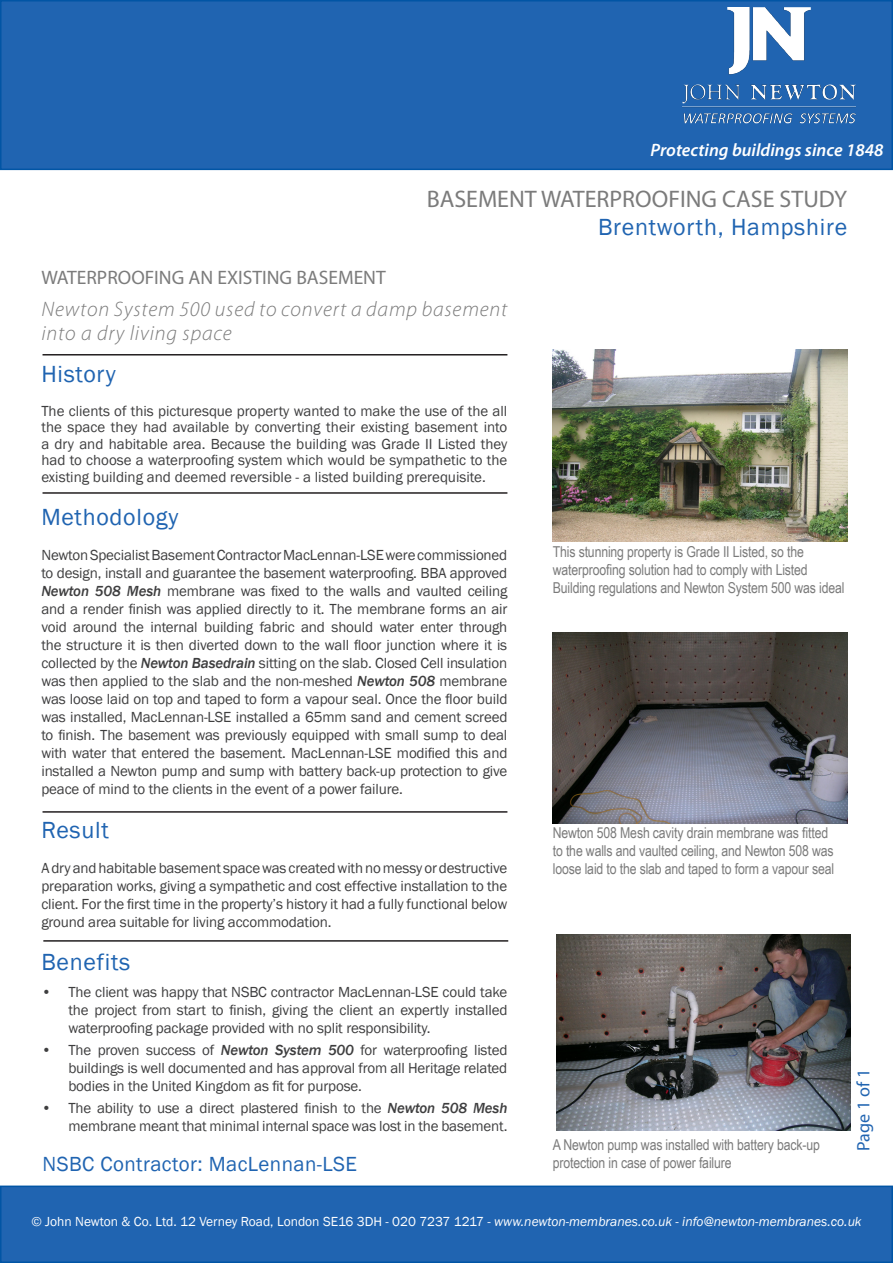
<style>
.page{position:relative;width:893px;height:1263px;background:#fff}
.page>*{position:absolute;margin:0;border:0;box-sizing:border-box;transform-origin:0 0}
.t1{font:24px/28.8px "Myriad Pro";color:#7b7b7b;text-align:right}
.t2{font:24px "Franklin Gothic";letter-spacing:.03em;color:#2064b1}
.t3{font:italic 300 21px/24px "Myriad Pro";letter-spacing:.04em;color:#7b7b7b}
.t4{font:21px "Franklin Gothic";letter-spacing:.02em;color:#2064b1}
.t5{font:19.5px "Myriad Pro";color:#7b7b7b}
.t6{font:italic 600 18px "Myriad Pro";color:#fff}
.t7{font:18px "Myriad Pro";color:#2064b1}
.t8{font:15px/18px "Franklin Gothic";letter-spacing:-.01em;color:#3e3e3f;text-align:justify}
.t9{font:15px/18px "Arial Narrow";letter-spacing:-.01em;color:#7b7b7b}
.t10{font:13.5px "Franklin Gothic";color:#fff}
.ISSUE{font:condensed 12px "Myriad Pro";letter-spacing:.17em;color:#fff;scale:1.1 1}
.s1{font-family:"Franklin Gothic";color:#2064b1}
.s2{font-weight:500;font-style:italic}
.s3{font-style:italic}
</style>
<div class="page">
<div style="left:1px;top:1px;width:891px;height:168px;background:#2064b1"></div>
<div style="left:0;top:0;width:893px;height:170px;border:2px solid #0155a5"></div>
<div style="left:1px;top:1186px;width:891px;height:76px;background:#2064b1"></div>
<div style="left:0;top:1185px;width:893px;height:78px;border:2px solid #0155a5"></div>
<img style="left:553px;top:632px;width:294px;height:191px">
<hr style="left:43px;top:354px;width:464px;height:1px;background:#231f20">
<hr style="left:43px;top:811px;width:464px;height:2px;background:#231f20">
<hr style="left:43px;top:492px;width:464px;height:2px;background:#231f20">
<img style="left:553px;top:350px;width:294px;height:191px">
<img style="left:556px;top:935px;width:295px;height:195px">
<hr style="left:43px;top:940px;width:465px;height:2px;background:#231f20">
<img style="left:682px;top:7px;width:173px;height:117px">
<p class="t6" style="left:651px;top:139px;width:234px">Protecting buildings since 1848</p>
<p class="t1" style="left:427px;top:184px;width:422px">BASEMENT WATERPROOFING CASE STUDY<br><span class="s1">Brentworth, Hampshire</span></p>
<p class="t5" style="left:41px;top:265px;width:346px">WATERPROOFING AN EXISTING BASEMENT</p>
<p class="t3" style="left:41px;top:297px;width:467px">Newton System 500 used to convert a damp basement into a dry living space</p>
<p class="t2" style="left:41px;top:359px;width:76px">History</p>
<p class="t8" style="left:41px;top:403px;width:468px;line-height:16.5px">The clients of this picturesque property wanted to make the use of the all the space they had available by converting their existing basement into a dry and habitable area. Because the building was Grade II Listed they had to choose a waterproofing system which would be sympathetic to the existing building and deemed reversible - a listed building prerequisite.</p>
<p class="t2" style="left:41px;top:502px;width:138px">Methodology</p>
<p class="t8" style="left:41px;top:546px;width:468px">Newton Specialist Basement Contractor MacLennan-LSE were commissioned to design, install and guarantee the basement waterproofing. BBA approved <span class="s2">Newton 508 Mesh</span> membrane was fixed to the walls and vaulted ceiling and a render finish was applied directly to it. The membrane forms an air void around the internal building fabric and should water enter through the structure it is then diverted down to the wall floor junction where it is collected by the <span class="s2">Newton Basedrain</span> sitting on the slab. Closed Cell insulation was then applied to the slab and the non-meshed <span class="s2">Newton 508</span> membrane was loose laid on top and taped to form a vapour seal. Once the floor build was installed, MacLennan-LSE installed a 65mm sand and cement screed to finish. The basement was previously equipped with small sump to deal with water that entered the basement. MacLennan-LSE modified this and installed a Newton pump and sump with battery back-up protection to give peace of mind to the clients in the event of a power failure.</p>
<p class="t2" style="left:41px;top:815px;width:69px">Result</p>
<p class="t8" style="left:41px;top:859px;width:467px">A dry and habitable basement space was created with no messy or destructive preparation works, giving a sympathetic and cost effective installation to the client. For the first time in the property’s history it had a fully functional below ground area suitable for living accommodation.</p>
<p class="t2" style="left:41px;top:947px;width:90px">Benefits</p>
<p class="t8" style="left:68px;top:983px;width:441px;text-indent:-27px">• The client was happy that NSBC contractor MacLennan-LSE could take the project from start to finish, giving the client an expertly installed waterproofing package provided with no split responsibility.</p>
<p class="t8" style="left:68px;top:1041px;width:440px;text-indent:-27px">• The proven success of <span class="s2">Newton System 500</span> for waterproofing listed buildings is well documented and has approval from all Heritage related bodies in the United Kingdom as fit for purpose.</p>
<p class="t8" style="left:41px;top:1100px;width:467px;text-align:right">• The ability to use a direct plastered finish to the <span class="s2">Newton 508 Mesh </span>membrane meant that minimal internal space was lost in the basement.</p>
<p class="t4" style="left:43px;top:1151px;width:316px">NSBC Contractor: MacLennan-LSE</p>
<p class="t9" style="left:553px;top:542px;width:293px">This stunning property is Grade II Listed, so the waterproofing solution had to comply with Listed<br>Building regulations and Newton System 500 was ideal</p>
<p class="t9" style="left:553px;top:823px;width:283px">Newton 508 Mesh cavity drain membrane was fitted to the walls and vaulted ceiling, and Newton 508 was loose laid to the slab and taped to form a vapour seal</p>
<p class="t9" style="left:553px;top:1135px;width:269px">A Newton pump was installed with battery back-up protection in case of power failure</p>
<p class="t7" style="left:852px;top:1151px;width:83px;rotate:-90deg">Page 1 of 1</p>
<p class="ISSUE" style="left:31px;top:1210px;width:551px">John Newton Ltd Issue 01 May 08 www.newton-membranes.co.uk info@newton-membranes.co.uk</p>
<p class="t10" style="left:31px;top:1213px;width:832px">© John Newton &amp; Co. Ltd. 12 Verney Road, London SE16 3DH - 020 7237 1217 - <span class="s3">www.newton-membranes.co.uk - info@newton-membranes.co.uk</span></p>
</div>
